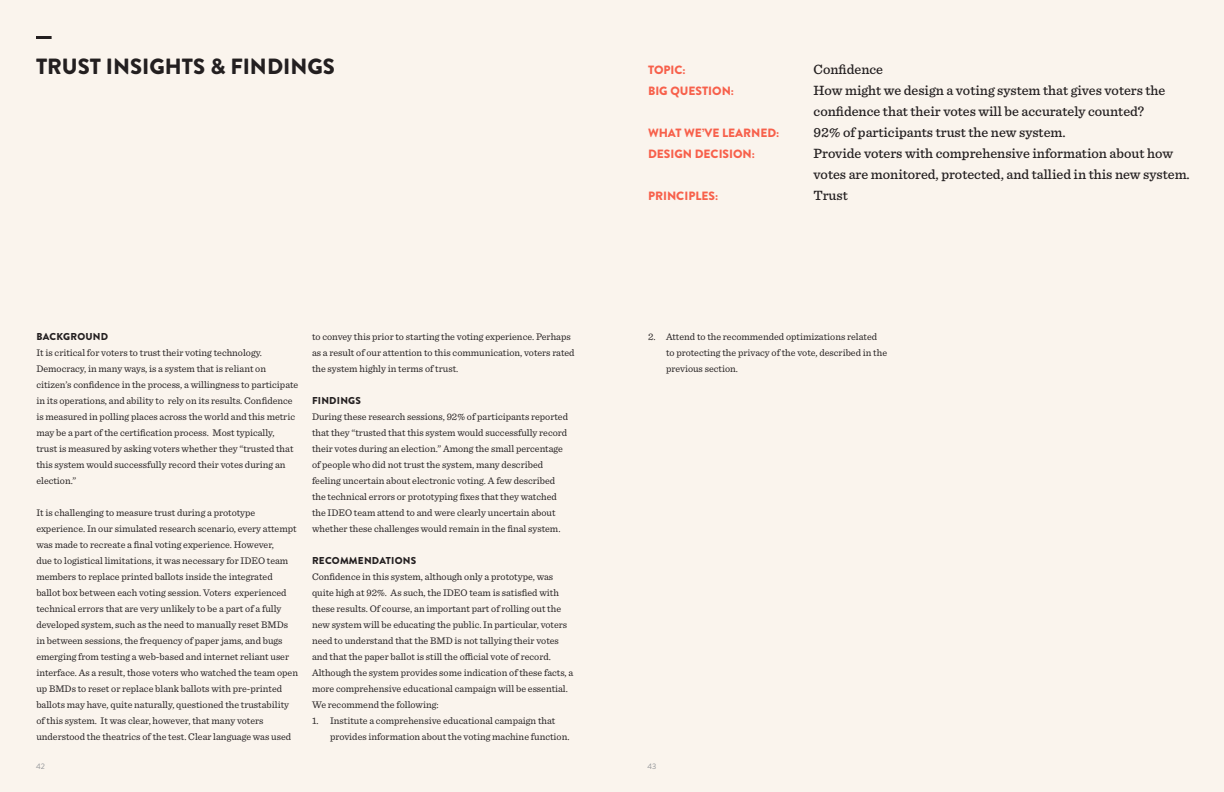
<style>
.page{position:relative;width:1224px;height:792px;background:#faf4ed}
.page>*{position:absolute;margin:0;border:0;box-sizing:border-box;transform-origin:0 0}
.t1{font:900 22px "Brandon Grotesque";color:#231f20}
.t2{font:500 14px/21px "Sentinel";color:#231f20}
.t3{font:900 12px "Brandon Grotesque";color:#f7604b}
.Body_Copy{font:10px/16px "Sentinel";color:#231f20}
.Body_Copy-2{font:900 10px "Brandon Grotesque";letter-spacing:.02em;color:#231f20}
.t4{font:8px "Brandon Grotesque";color:#939598}
</style>
<div class="page">
<hr style="left:36px;top:36px;width:16px;height:3px;background:#231f20">
<p class="t1" style="left:36px;top:51px;width:300px">TRUST INSIGHTS &amp; FINDINGS</p>
<p class="t3" style="left:648px;top:61px;width:39px">TOPIC:</p>
<p class="t3" style="left:648px;top:82px;width:88px">BIG QUESTION:</p>
<p class="t3" style="left:648px;top:124px;width:133px">WHAT WE’VE LEARNED:</p>
<p class="t3" style="left:648px;top:145px;width:108px">DESIGN DECISION:</p>
<p class="t3" style="left:648px;top:187px;width:72px">PRINCIPLES:</p>
<p class="t2" style="left:814px;top:58px;width:71px">Confidence</p>
<p class="t2" style="left:814px;top:79px;width:353px">How might we design a voting system that gives voters the confidence that their votes will be accurately counted?</p>
<p class="t2" style="left:814px;top:121px;width:254px">92% of participants trust the new system.</p>
<p class="t2" style="left:814px;top:142px;width:378px">Provide voters with comprehensive information about how votes are monitored, protected, and tallied in this new system.</p>
<p class="t2" style="left:814px;top:184px;width:36px">Trust</p>
<p class="Body_Copy-2" style="left:36px;top:329px;width:73px">BACKGROUND</p>
<p class="Body_Copy" style="left:36px;top:344px;width:264px">It is critical for voters to trust their voting technology.<br>Democracy, in many ways, is a system that is reliant on citizen’s confidence in the process, a willingness to participate in its operations, and ability to rely on its results. Confidence is measured in polling places across the world and this metric may be a part of the certification process. Most typically,<br>trust is measured by asking voters whether they “trusted that this system would successfully record their votes during an election.”</p>
<p class="Body_Copy" style="left:36px;top:504px;width:263px">It is challenging to measure trust during a prototype experience. In our simulated research scenario, every attempt was made to recreate a final voting experience. However,<br>due to logistical limitations, it was necessary for IDEO team members to replace printed ballots inside the integrated ballot box between each voting session. Voters experienced technical errors that are very unlikely to be a part of a fully developed system, such as the need to manually reset BMDs in between sessions, the frequency of paper jams, and bugs emerging from testing a web-based and internet reliant user interface. As a result, those voters who watched the team open up BMDs to reset or replace blank ballots with pre-printed ballots may have, quite naturally, questioned the trustability of this system. It was clear, however, that many voters understood the theatrics of the test. Clear language was used</p>
<p class="Body_Copy" style="left:312px;top:328px;width:264px">to convey this prior to starting the voting experience. Perhaps as a result of our attention to this communication, voters rated the system highly in terms of trust.</p>
<p class="Body_Copy-2" style="left:312px;top:393px;width:50px">FINDINGS</p>
<p class="Body_Copy" style="left:312px;top:408px;width:258px">During these research sessions, 92% of participants reported that they “trusted that this system would successfully record their votes during an election.” Among the small percentage of people who did not trust the system, many described feeling uncertain about electronic voting. A few described the technical errors or prototyping fixes that they watched the IDEO team attend to and were clearly uncertain about whether these challenges would remain in the final system.</p>
<p class="Body_Copy-2" style="left:312px;top:553px;width:106px">RECOMMENDATIONS</p>
<p class="Body_Copy" style="left:312px;top:568px;width:263px">Confidence in this system, although only a prototype, was quite high at 92%. As such, the IDEO team is satisfied with these results. Of course, an important part of rolling out the new system will be educating the public. In particular, voters need to understand that the BMD is not tallying their votes and that the paper ballot is still the official vote of record.<br>Although the system provides some indication of these facts, a more comprehensive educational campaign will be essential.<br>We recommend the following:</p>
<p class="Body_Copy" style="left:330px;top:712px;width:241px;text-indent:-18px">1. Institute a comprehensive educational campaign that provides information about the voting machine function.</p>
<p class="Body_Copy" style="left:666px;top:328px;width:223px;text-indent:-18px">2. Attend to the recommended optimizations related to protecting the privacy of the vote, described in the previous section.</p>
<p class="t4" style="left:36px;top:760px;width:10px">42</p>
<p class="t4" style="left:648px;top:760px;width:10px">43</p>
</div>
